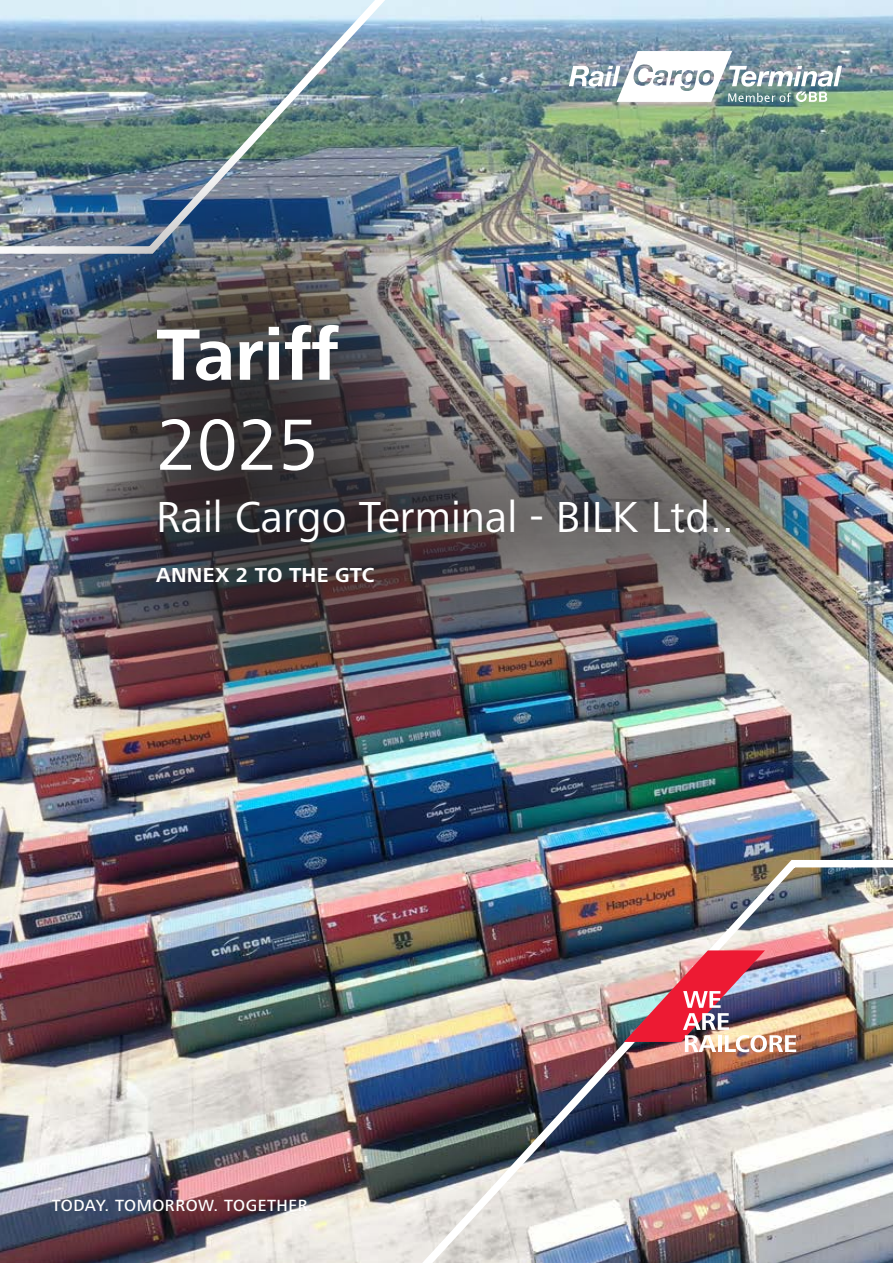
<style>
.page{position:relative;width:893px;height:1263px;background:#fff}
.page>*{position:absolute;margin:0;border:0;box-sizing:border-box;transform-origin:0 0}
.t1{font:700 75px/90px "Frutiger Next Pro";color:#fff}
.t2{font:45px "Frutiger Next Pro";color:#fff}
.Kapitelheadline_med{font:700 21px "Frutiger Next Pro";letter-spacing:.01em;color:#fff}
.t3{font:500 16.8px "Frutiger Next Pro";letter-spacing:.035em;color:#fff}
.s1{font-weight:400}
</style>
<div class="page">
<img style="left:0;top:0;width:893px;height:1263px">
<img style="left:0;top:0;width:530px;height:126px">
<img style="left:289px;top:853px;width:604px;height:410px">
<img style="left:624px;top:950px;width:172px;height:102px">
<div style="left:0;top:126px;width:893px;height:658px;background:#231f20;opacity:.88"></div>
<svg style="left:569px;top:51px;width:273px;height:51px"></svg>
<p class="t1" style="left:156px;top:310px;width:184px">Tariff<br><span class="s1">2025</span></p>
<p class="t2" style="left:156px;top:491px;width:579px">Rail Cargo Terminal - BILK Ltd..</p>
<p class="Kapitelheadline_med" style="left:156px;top:563px;width:220px">ANNEX 2 TO THE GTC</p>
<p class="t3" style="left:52px;top:1196px;width:263px">TODAY. TOMORROW. TOGETHER.</p>
</div>
